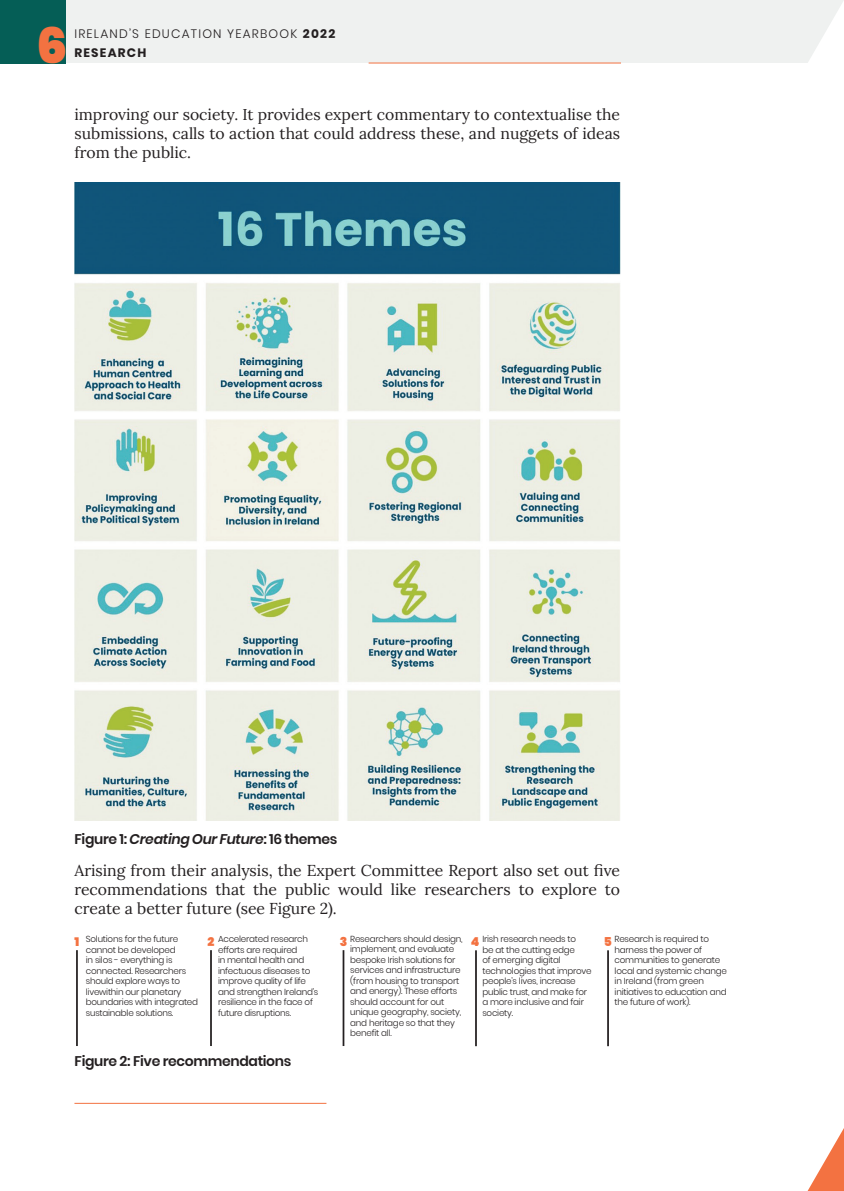
<style>
.page{position:relative;width:844px;height:1191px;background:#fff}
.page>*{position:absolute;margin:0;border:0;box-sizing:border-box;transform-origin:0 0}
.t1{font:900 49px "Poppins";color:#f37241}
.t2{font:15.75px/18.9px "Lora";color:#231f20;text-align:justify}
.t3{font:600 14px "Poppins";letter-spacing:-.025em;color:#231f20}
.t4{font:300 12.25px "Poppins";letter-spacing:.1em;color:#231f20}
.t5{font:700 12.25px "Poppins";letter-spacing:.1em;color:#231f20}
.t6{font:900 12.25px "Poppins";color:#f37241}
.t7{font:300 8.75px/10.5px "Poppins";letter-spacing:-.025em;color:#231f20}
.s1{font-weight:700}
.s2{font-style:italic}
</style>
<div class="page">
<div style="left:65px;top:0;width:778px;height:63px;background:#eff1f0"></div>
<svg style="left:808px;top:3px;width:35px;height:60px"></svg>
<svg style="left:807px;top:1130px;width:36px;height:61px"></svg>
<hr style="left:368px;top:63px;width:253px;height:1px;background:#f37241">
<hr style="left:74px;top:1103px;width:252px;height:1px;background:#f37241">
<div style="left:0;top:0;width:65px;height:63px;background:#055e56"></div>
<img style="left:74px;top:182px;width:546px;height:638px">
<hr style="left:76px;top:950px;width:2px;height:96px;background:#231f20">
<hr style="left:210px;top:950px;width:2px;height:96px;background:#231f20">
<hr style="left:342px;top:950px;width:2px;height:96px;background:#231f20">
<hr style="left:475px;top:950px;width:1px;height:96px;background:#231f20">
<hr style="left:607px;top:950px;width:1px;height:96px;background:#231f20">
<h1 class="t1" style="left:36px;top:18px;width:33px">6</h1>
<h3 class="t4" style="left:74px;top:26px;width:262px">IRELAND’S EDUCATION YEARBOOK <span class="s1">2022</span></h3>
<h3 class="t5" style="left:74px;top:46px;width:73px">RESEARCH</h3>
<h2 class="t2" style="left:74px;top:104px;width:547px">improving our society. It provides expert commentary to contextualise the submissions, calls to action that could address these, and nuggets of ideas from the public.</h2>
<h3 class="t3" style="left:74px;top:831px;width:264px">Figure 1: <span class="s2">Creating Our Future</span>: 16 themes</h3>
<h2 class="t2" style="left:74px;top:860px;width:547px">Arising from their analysis, the Expert Committee Report also set out five recommendations that the public would like researchers to explore to create a better future (see Figure 2).</h2>
<p class="t7" style="left:86px;top:933px;width:114px">Solutions for the future cannot be developed<br>in silos - everything is connected. Researchers should explore ways to livewithin our planetary boundaries with integrated sustainable solutions.</p>
<p class="t7" style="left:218px;top:933px;width:102px">Accelerated research efforts are required<br>in mental health and infectuous diseases to improve quality of life and strengthen Ireland’s resilience in the face of future disruptions.</p>
<p class="t7" style="left:350px;top:933px;width:114px">Researchers should design, implement, and evaluate bespoke Irish solutions for services and infrastructure (from housing to transport and energy). These efforts should account for out unique geography, society, and heritage so that they benefit all.</p>
<p class="t7" style="left:482px;top:933px;width:111px">Irish research needs to<br>be at the cutting edge<br>of emerging digital technologies that improve people’s lives, increase public trust, and make for a more inclusive and fair society.</p>
<p class="t7" style="left:614px;top:933px;width:114px">Research is required to harness the power of communities to generate local and systemic change in Ireland (from green initiatives to education and the future of work).</p>
<h3 class="t6" style="left:74px;top:934px;width:6px">1</h3>
<h3 class="t6" style="left:207px;top:934px;width:8px">2</h3>
<h3 class="t6" style="left:340px;top:934px;width:9px">3</h3>
<h3 class="t6" style="left:471px;top:934px;width:10px">4</h3>
<h3 class="t6" style="left:603px;top:934px;width:10px">5</h3>
<h3 class="t3" style="left:75px;top:1053px;width:218px">Figure 2: Five recommendations</h3>
</div>
